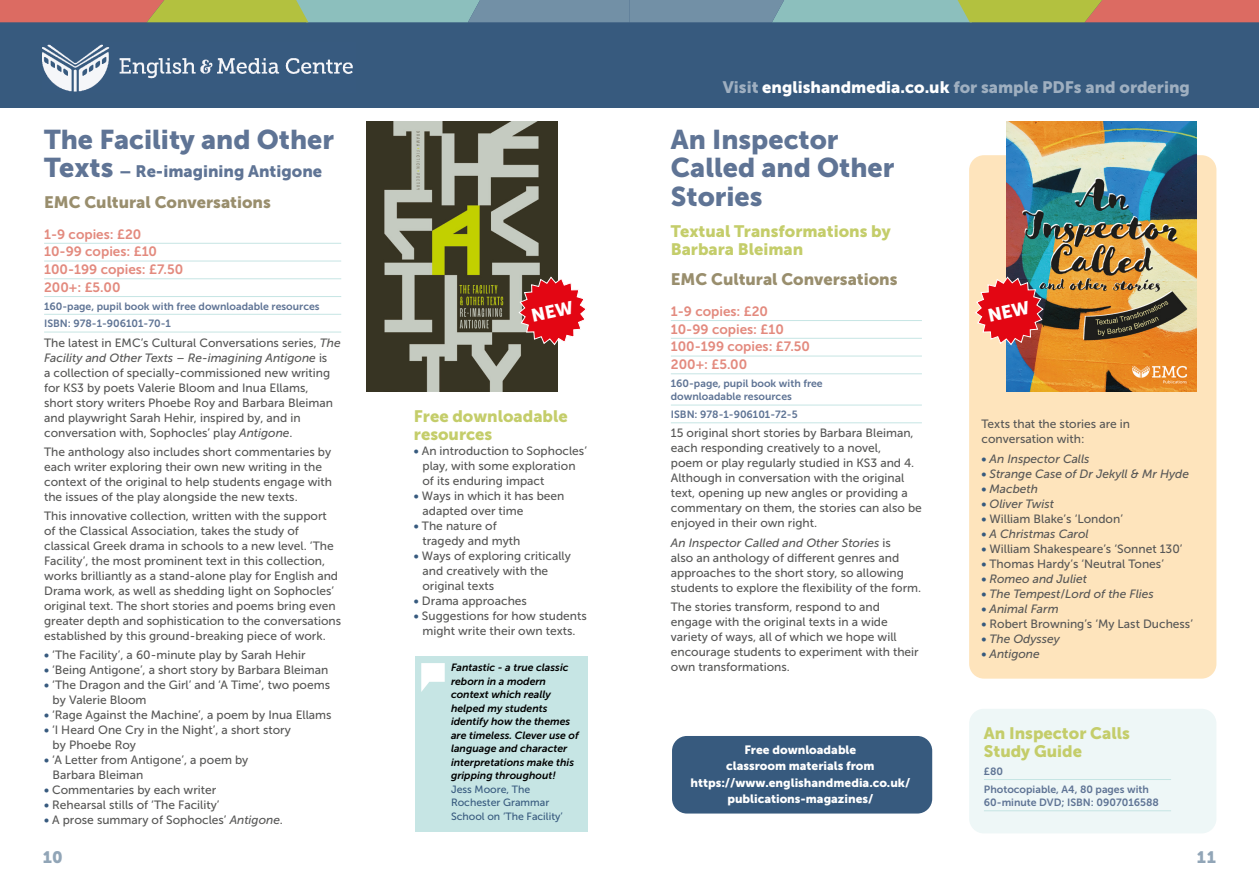
<style>
.page{position:relative;width:1259px;height:893px;background:#fff}
.page>*{position:absolute;margin:0;border:0;box-sizing:border-box;transform-origin:0 0}
.t1{font:27px/28.5px "Museo Sans 900";color:#5f7495}
.t2{font:16.5px/18px "Museo Sans 900";color:#c4cd6a}
.t3{font:16.5px/30.8px "Museo Sans 900";color:#998e6d}
.t4{font:16.5px "Museo Sans 900";color:#9fafc0}
.t5{font:16.5px "Museo Sans 900";color:#91a5b7}
.t6{font:13.5px/17.7px "Museo Sans 700";color:#e38a7e}
.t7{font:12px/15px "Museo Sans 500";color:#575756}
.t8{font:italic 12px "Museo Sans 500";color:#575756}
.t9{font:12px/16.5px "Museo Sans 900";color:#fff;text-align:center}
.t10{font:10.5px/17.7px "Museo Sans 700";color:#5f7495}
.t11{font:italic 10.5px/13.5px "Museo Sans 700";color:#000}
.t12{font:10.5px/13.5px "Museo Sans 500";color:#375a7e}
.s1{font-size:27px;color:#5f7495}
.s2{color:#5f7495}
.s3{font-style:italic}
.s4{font-family:"Museo Sans 700";font-style:italic;color:#375a7e}
.s5{color:#fff}
.s6{font-family:"Museo Sans 700";color:#375a7e}
.s7{font-style:normal}
</style>
<div class="page">
<hr style="left:44px;top:243px;width:297px;height:1px;background:#c6e5e4">
<hr style="left:44px;top:261px;width:297px;height:1px;background:#c6e5e4">
<hr style="left:44px;top:278px;width:297px;height:1px;background:#c6e5e4">
<hr style="left:44px;top:296px;width:297px;height:1px;background:#c6e5e4">
<hr style="left:44px;top:314px;width:297px;height:1px;background:#c6e5e4">
<hr style="left:44px;top:332px;width:297px;height:1px;background:#c6e5e4">
<div style="left:415px;top:657px;width:173px;height:175px;background:#c6e5e4"></div>
<svg style="left:421px;top:663px;width:24px;height:29px"></svg>
<img style="left:367px;top:121px;width:190px;height:270px">
<div style="left:969px;top:155px;width:247px;height:524px;background:#fee4bc;border-radius:15px"></div>
<div style="left:969px;top:709px;width:247px;height:124px;background:#eef7f7;border-radius:15px"></div>
<hr style="left:671px;top:320px;width:251px;height:1px;background:#c6e5e4">
<hr style="left:671px;top:338px;width:251px;height:1px;background:#c6e5e4">
<hr style="left:671px;top:356px;width:251px;height:1px;background:#c6e5e4">
<hr style="left:671px;top:373px;width:251px;height:1px;background:#c6e5e4">
<hr style="left:671px;top:405px;width:251px;height:1px;background:#c6e5e4">
<hr style="left:671px;top:422px;width:251px;height:1px;background:#c6e5e4">
<div style="left:672px;top:736px;width:260px;height:77px;background:#375a7e;border-radius:15px"></div>
<img style="left:1006px;top:121px;width:190px;height:270px">
<hr style="left:984px;top:779px;width:187px;height:1px;background:#c6e5e4">
<hr style="left:984px;top:810px;width:187px;height:1px;background:#c6e5e4">
<div style="left:0;top:0;width:629px;height:107px;background:#375a7e"></div>
<div style="left:629px;top:0;width:630px;height:107px;background:#375a7e"></div>
<svg style="left:0;top:0;width:1259px;height:22px;background:#a29e84"></svg>
<img style="left:43px;top:44px;width:310px;height:48px">
<svg style="left:518px;top:276px;width:67px;height:70px"></svg>
<svg style="left:975px;top:276px;width:69px;height:70px"></svg>
<h1 class="t1" style="left:44px;top:125px;width:291px">The Facility and Other</h1>
<h2 class="t3" style="left:44px;top:156px;width:279px"><span class="s1">Texts</span> <span class="s2">– Re-imagining Antigone<br></span>EMC Cultural Conversations</h2>
<p class="t6" style="left:44px;top:225px;width:141px">1-9 copies: £20<br>10-99 copies: £10<br>100-199 copies: £7.50<br>200+: £5.00</p>
<p class="t10" style="left:44px;top:297px;width:277px">160-page, pupil book with free downloadable resources<br>ISBN: 978-1-906101-70-1</p>
<p class="t7" style="left:44px;top:335px;width:298px">The latest in EMC’s Cultural Conversations series, <span class="s3">The Facility and Other Texts – Re-imagining Antigone</span> is<br>a collection of specially-commissioned new writing for KS3 by poets Valerie Bloom and Inua Ellams,<br>short story writers Phoebe Roy and Barbara Bleiman and playwright Sarah Hehir, inspired by, and in conversation with, Sophocles’ play <span class="s3">Antigone</span>.</p>
<p class="t7" style="left:44px;top:444px;width:289px">The anthology also includes short commentaries by each writer exploring their own new writing in the context of the original to help students engage with the issues of the play alongside the new texts.</p>
<p class="t7" style="left:44px;top:509px;width:298px">This innovative collection, written with the support of the Classical Association, takes the study of classical Greek drama in schools to a new level. ‘The Facility’, the most prominent text in this collection, works brilliantly as a stand-alone play for English and Drama work, as well as shedding light on Sophocles’ original text. The short stories and poems bring even greater depth and sophistication to the conversations established by this ground-breaking piece of work.</p>
<p class="t7" style="left:44px;top:648px;width:263px"><span class="s4">•</span> ‘The Facility’, a 60-minute play by Sarah Hehir</p>
<p class="t7" style="left:44px;top:663px;width:286px"><span class="s4">•</span> ‘Being Antigone’, a short story by Barbara Bleiman</p>
<p class="t7" style="left:53px;top:678px;width:279px;text-indent:-9px"><span class="s4">•</span> ‘The Dragon and the Girl’ and ‘A Time’, two poems by Valerie Bloom</p>
<p class="t7" style="left:44px;top:708px;width:289px"><span class="s4">•</span> ‘Rage Against the Machine’, a poem by Inua Ellams</p>
<p class="t7" style="left:53px;top:723px;width:240px;text-indent:-9px"><span class="s4">•</span> ‘I Heard One Cry in the Night’, a short story by Phoebe Roy</p>
<p class="t7" style="left:53px;top:753px;width:197px;text-indent:-9px"><span class="s4">•</span> ‘A Letter from Antigone’, a poem by<br>Barbara Bleiman</p>
<p class="t7" style="left:44px;top:783px;width:174px"><span class="s4">•</span> Commentaries by each writer</p>
<p class="t7" style="left:44px;top:798px;width:177px"><span class="s4">•</span> Rehearsal stills of ‘The Facility’</p>
<p class="t7" style="left:44px;top:813px;width:240px"><span class="s4">•</span> A prose summary of Sophocles’ <span class="s3">Antigone</span>.</p>
<h2 class="t2" style="left:414px;top:407px;width:155px">Free downloadable resources</h2>
<p class="t7" style="left:422px;top:444px;width:166px;text-indent:-9px"><span class="s4">•</span> An introduction to Sophocles’ play, with some exploration of its enduring impact</p>
<p class="t7" style="left:422px;top:489px;width:143px;text-indent:-9px"><span class="s4">•</span> Ways in which it has been adapted over time</p>
<p class="t7" style="left:422px;top:519px;width:99px;text-indent:-9px"><span class="s4">•</span> The nature of tragedy and myth</p>
<p class="t7" style="left:422px;top:549px;width:150px;text-indent:-9px"><span class="s4">•</span> Ways of exploring critically and creatively with the original texts</p>
<p class="t7" style="left:414px;top:594px;width:114px"><span class="s4">•</span> Drama approaches</p>
<p class="t7" style="left:414px;top:609px;width:174px;text-align:center"><span class="s4">•</span> Suggestions for how students might write their own texts.</p>
<p class="t11" style="left:451px;top:661px;width:129px">Fantastic - a true classic reborn in a modern context which really helped my students identify how the themes are timeless. Clever use of language and character interpretations make this gripping throughout!</p>
<p class="t12" style="left:451px;top:782px;width:113px">Jess Moore, The<br>Rochester Grammar<br>School on ‘The Facility’</p>
<h2 class="t4" style="left:723px;top:78px;width:468px">Visit <span class="s5">englishandmedia.co.uk</span> for sample PDFs and ordering</h2>
<h1 class="t1" style="left:671px;top:125px;width:225px">An Inspector<br>Called and Other<br>Stories</h1>
<h2 class="t2" style="left:671px;top:222px;width:221px">Textual Transformations by<br>Barbara Bleiman</h2>
<h2 class="t3" style="left:671px;top:264px;width:228px">EMC Cultural Conversations</h2>
<p class="t6" style="left:671px;top:302px;width:141px">1-9 copies: £20<br>10-99 copies: £10<br>100-199 copies: £7.50<br>200+: £5.00</p>
<p class="t10" style="left:671px;top:377px;width:153px;line-height:13.5px">160-page, pupil book with free downloadable resources</p>
<p class="t10" style="left:671px;top:406px;width:128px">ISBN: 978-1-906101-72-5</p>
<p class="t7" style="left:671px;top:426px;width:253px">15 original short stories by Barbara Bleiman, each responding creatively to a novel,<br>poem or play regularly studied in KS3 and 4.<br>Although in conversation with the original text, opening up new angles or providing a commentary on them, the stories can also be enjoyed in their own right.</p>
<p class="t7" style="left:671px;top:535px;width:252px"><span class="s3">An Inspector Called and Other Stories</span> is<br>also an anthology of different genres and approaches to the short story, so allowing students to explore the flexibility of the form.</p>
<p class="t7" style="left:671px;top:599px;width:249px">The stories transform, respond to and engage with the original texts in a wide variety of ways, all of which we hope will encourage students to experiment with their own transformations.</p>
<p class="t9" style="left:690px;top:741px;width:221px">Free downloadable<br>classroom materials from https://www.englishandmedia.co.uk/ publications-magazines/</p>
<p class="t7" style="left:981px;top:417px;width:150px">Texts that the stories are in conversation with:</p>
<p class="t8" style="left:981px;top:452px;width:110px"><span class="s6">•</span> An Inspector Calls</p>
<p class="t8" style="left:981px;top:467px;width:209px"><span class="s6">•</span> Strange Case of Dr Jekyll &amp; Mr Hyde</p>
<p class="t8" style="left:981px;top:482px;width:58px"><span class="s6">•</span> Macbeth</p>
<p class="t8" style="left:981px;top:497px;width:74px"><span class="s6">•</span> Oliver Twist</p>
<p class="t7" style="left:981px;top:511px;width:143px"><span class="s4">•</span> William Blake’s ‘London’</p>
<p class="t8" style="left:981px;top:527px;width:109px"><span class="s6">•</span> A Christmas Carol</p>
<p class="t7" style="left:981px;top:541px;width:202px"><span class="s4">•</span> William Shakespeare’s ‘Sonnet 130’</p>
<p class="t7" style="left:981px;top:556px;width:184px"><span class="s4">•</span> Thomas Hardy’s ‘Neutral Tones’</p>
<p class="t8" style="left:981px;top:572px;width:107px"><span class="s6">•</span> Romeo and Juliet</p>
<p class="t8" style="left:981px;top:587px;width:174px"><span class="s6">•</span> The Tempest<span class="s7">/</span>Lord of the Flies</p>
<p class="t8" style="left:981px;top:602px;width:79px"><span class="s6">•</span> Animal Farm</p>
<p class="t7" style="left:981px;top:616px;width:213px"><span class="s4">•</span> Robert Browning’s ‘My Last Duchess’</p>
<p class="t8" style="left:981px;top:632px;width:80px"><span class="s6">•</span> The Odyssey</p>
<p class="t8" style="left:981px;top:647px;width:60px"><span class="s6">•</span> Antigone</p>
<h2 class="t2" style="left:984px;top:724px;width:147px">An Inspector Calls<br>Study Guide</h2>
<p class="t10" style="left:984px;top:762px;width:166px">£80<br>Photocopiable, A4, 80 pages with</p>
<p class="t10" style="left:984px;top:794px;width:176px">60-minute DVD; ISBN: 0907016588</p>
<h2 class="t5" style="left:43px;top:848px;width:21px">10</h2>
<h2 class="t5" style="left:1196px;top:848px;width:21px">11</h2>
</div>
